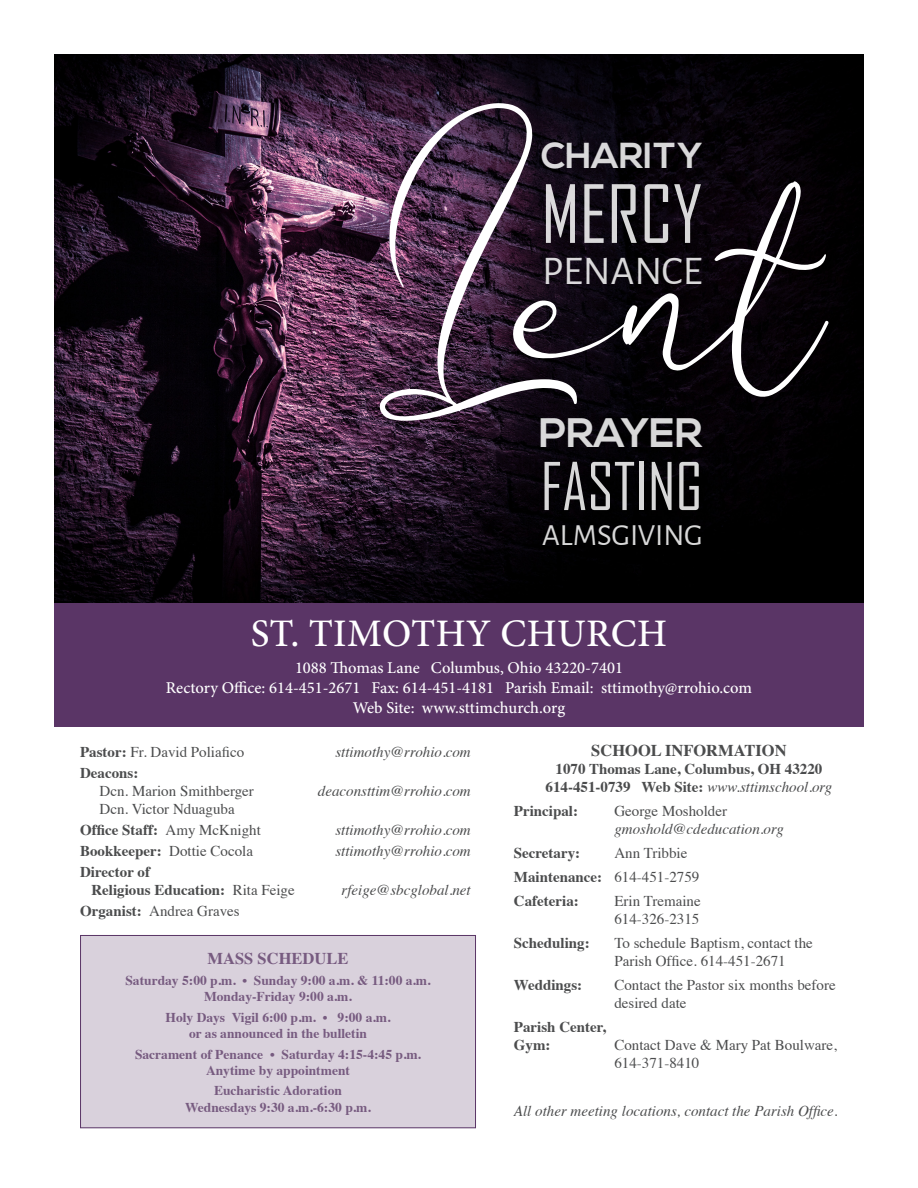
<style>
.page{position:relative;width:918px;height:1188px;background:#fff}
.page>*{position:absolute;margin:0;border:0;box-sizing:border-box;transform-origin:0 0}
.t1{font:76.8px "Agency FB";color:#fff}
.t2{font:63px "Agency FB";color:#fff}
.t3{font:700 41.1px "Nexa";color:#fff}
.t4{font:40.8px "Alegreya Sans SC";color:#fff}
.t5{font:500 39px "Minion Pro";letter-spacing:.01em;color:#fff}
.t6{font:700 36.15px "Nexa";letter-spacing:.02em;color:#fff}
.t7{font:30.9px "Alegreya Sans SC";color:#fff}
.t8{font:500 16.5px/19.8px "Minion Pro";color:#fff;text-align:center}
.t9{font:700 16.5px "Times";color:#4b4c4d}
.t10{font:700 16.5px "Times";color:#775b80}
.t11{font:15px/18px "Times";color:#4b4c4d}
.t12{font:italic 15px/18px "Times";color:#4b4c4d}
.t13{font:700 15px/18px "Times";color:#4b4c4d}
.t14{font:700 13.5px/16.2px "Times";color:#775b80;text-align:center}
.s1{font-weight:700}
.s2{font-weight:400}
.s3{font-weight:400;font-style:italic}
.s4{font-style:normal}
</style>
<div class="page">
<img style="left:54px;top:54px;width:810px;height:549px">
<div style="left:81px;top:935px;width:395px;height:193px;background:#d9d1dc"></div>
<div style="left:80px;top:935px;width:396px;height:193px;border:1px solid #5a3566"></div>
<div style="left:54px;top:603px;width:810px;height:124px;background:#5a3566"></div>
<svg style="left:379px;top:103px;width:450px;height:318px;background:#2f2430"></svg>
<h3 class="t6" style="left:540px;top:135px;width:164px">CHARITY</h3>
<h1 class="t1" style="left:541px;top:167px;width:163px">MERCY</h1>
<h3 class="t4" style="left:542px;top:242px;width:162px">PENANCE</h3>
<h3 class="t3" style="left:538px;top:409px;width:166px">PRAYER</h3>
<h2 class="t2" style="left:541px;top:448px;width:163px">FASTING</h2>
<h3 class="t7" style="left:542px;top:514px;width:162px">ALMSGIVING</h3>
<p class="t5" style="left:251px;top:607px;width:418px">ST. TIMOTHY CHURCH</p>
<p class="t8" style="left:166px;top:658px;width:588px">1088 Thomas Lane Columbus, Ohio 43220-7401<br>Rectory Office: 614-451-2671 Fax: 614-451-4181 Parish Email: sttimothy@rrohio.com<br>Web Site: www.sttimchurch.org</p>
<p class="t11" style="left:80px;top:742px;width:166px"><span class="s1">Pastor:</span> Fr. David Poliafico</p>
<p class="t12" style="left:335px;top:742px;width:137px">sttimothy@rrohio.com</p>
<p class="t11" style="left:100px;top:763px;width:156px;text-indent:-20px"><span class="s1">Deacons:<br></span>Dcn. Marion Smithberger</p>
<p class="t12" style="left:318px;top:781px;width:154px">deaconsttim@rrohio.com</p>
<p class="t11" style="left:80px;top:797px;width:182px;line-height:21px;text-align:center">Dcn. Victor Nduaguba<br><span class="s1">Office Staff:</span> Amy McKnight</p>
<p class="t12" style="left:335px;top:820px;width:137px">sttimothy@rrohio.com</p>
<p class="t11" style="left:80px;top:841px;width:174px"><span class="s1">Bookkeeper:</span> Dottie Cocola</p>
<p class="t12" style="left:335px;top:841px;width:137px">sttimothy@rrohio.com</p>
<p class="t13" style="left:91px;top:862px;width:205px;text-indent:-11px">Director of<br>Religious Education: <span class="s2">Rita Feige</span></p>
<p class="t12" style="left:342px;top:880px;width:131px">rfeige@sbcglobal.net</p>
<p class="t11" style="left:80px;top:901px;width:161px"><span class="s1">Organist:</span> Andrea Graves</p>
<p class="t10" style="left:208px;top:943px;width:142px">MASS SCHEDULE</p>
<p class="t14" style="left:125px;top:971px;width:307px">Saturday 5:00 p.m. • Sunday 9:00 a.m. &amp; 11:00 a.m.<br>Monday-Friday 9:00 a.m.</p>
<p class="t14" style="left:166px;top:1008px;width:226px">Holy Days Vigil 6:00 p.m. • 9:00 a.m. or as announced in the bulletin</p>
<p class="t14" style="left:135px;top:1044px;width:287px">Sacrament of Penance • Saturday 4:15-4:45 p.m.<br>Anytime by appointment</p>
<p class="t14" style="left:185px;top:1081px;width:187px">Eucharistic Adoration<br>Wednesdays 9:30 a.m.-6:30 p.m.</p>
<p class="t9" style="left:591px;top:735px;width:197px">SCHOOL INFORMATION</p>
<p class="t13" style="left:546px;top:758px;width:288px;text-align:center">1070 Thomas Lane, Columbus, OH 43220<br>614-451-0739 Web Site: <span class="s3">www.sttimschool.org</span></p>
<p class="t13" style="left:514px;top:800px;width:66px">Principal:</p>
<p class="t12" style="left:614px;top:801px;width:171px"><span class="s4">George Mosholder </span>gmoshold@cdeducation.org</p>
<p class="t13" style="left:514px;top:842px;width:68px">Secretary:</p>
<p class="t11" style="left:514px;top:840px;width:187px;line-height:24px;text-indent:100px">Ann Tribbie<br><span class="s1">Maintenance:</span> 614-451-2759<br><span class="s1">Cafeteria:</span></p>
<p class="t11" style="left:614px;top:891px;width:88px">Erin Tremaine<br>614-326-2315</p>
<p class="t13" style="left:514px;top:932px;width:77px">Scheduling:</p>
<p class="t11" style="left:614px;top:933px;width:200px">To schedule Baptism, contact the<br>Parish Office. 614-451-2671</p>
<p class="t13" style="left:514px;top:974px;width:70px">Weddings:</p>
<p class="t11" style="left:614px;top:975px;width:223px">Contact the Pastor six months before desired date</p>
<p class="t13" style="left:514px;top:1016px;width:93px">Parish Center,<br>Gym:</p>
<p class="t11" style="left:614px;top:1035px;width:224px">Contact Dave &amp; Mary Pat Boulware,<br>614-371-8410</p>
<p class="t12" style="left:514px;top:1101px;width:325px">All other meeting locations, contact the Parish Office.</p>
</div>
